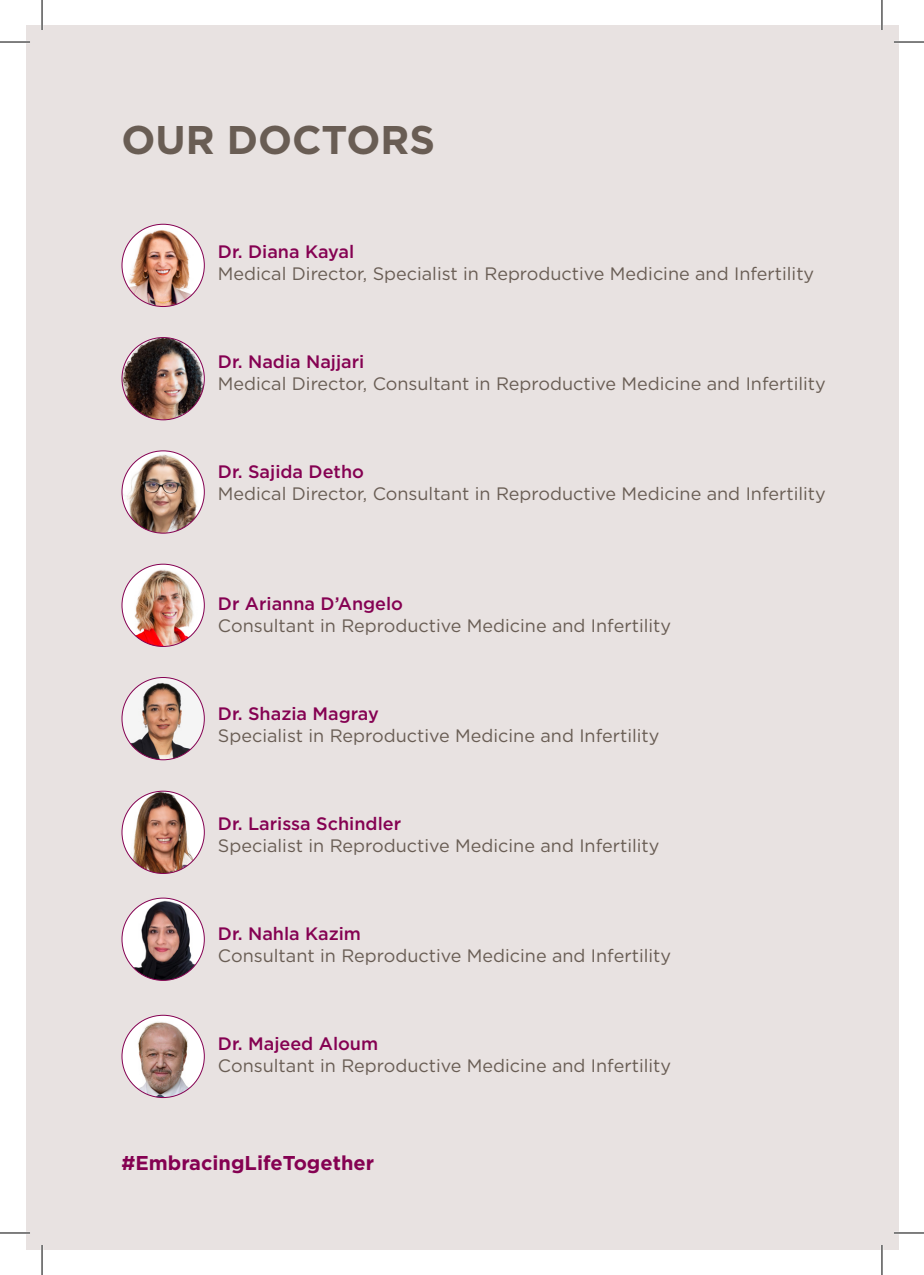
<style>
.page{position:relative;width:924px;height:1275px;background:#fff}
.page>*{position:absolute;margin:0;border:0;box-sizing:border-box;transform-origin:0 0}
.t1{font:700 40px "Gotham";color:#695d54}
.Sub_heading{font:700 20px "Gotham";color:#850152}
.Sub_heading-2{font:18px "Gotham";color:#695d54}
.Sub_heading-3{font:500 18px "Gotham";color:#850152}
</style>
<div class="page">
<div style="left:26px;top:25px;width:872px;height:1225px;background:#e8e2e1"></div>
<img style="left:122px;top:451px;width:82px;height:82px;border-radius:41px">
<img style="left:122px;top:564px;width:82px;height:82px;border-radius:41px">
<img style="left:122px;top:677px;width:82px;height:83px;border-radius:41px">
<img style="left:122px;top:791px;width:82px;height:82px;border-radius:41px">
<img style="left:122px;top:224px;width:82px;height:82px;border-radius:41px">
<img style="left:122px;top:337px;width:82px;height:83px;border-radius:41px">
<img style="left:122px;top:1015px;width:82px;height:82px;border-radius:41px">
<img style="left:122px;top:898px;width:82px;height:82px;border-radius:41px">
<hr style="left:0;top:41px;width:30px;height:2px;background:#fff">
<hr style="left:893px;top:41px;width:30px;height:2px;background:#fff">
<hr style="left:0;top:1231px;width:30px;height:3px;background:#fff">
<hr style="left:893px;top:1231px;width:30px;height:3px;background:#fff">
<hr style="left:41px;top:0;width:2px;height:30px;background:#fff">
<hr style="left:41px;top:1245px;width:2px;height:30px;background:#fff">
<hr style="left:880px;top:0;width:2px;height:30px;background:#fff">
<hr style="left:880px;top:1245px;width:2px;height:30px;background:#fff">
<hr style="left:0;top:42px;width:30px;height:1px;background:#000">
<hr style="left:893px;top:42px;width:30px;height:1px;background:#000">
<hr style="left:0;top:1232px;width:30px;height:1px;background:#000">
<hr style="left:893px;top:1232px;width:30px;height:1px;background:#000">
<hr style="left:42px;top:0;width:1px;height:30px;background:#000">
<hr style="left:42px;top:1245px;width:1px;height:30px;background:#000">
<hr style="left:881px;top:0;width:1px;height:30px;background:#000">
<hr style="left:881px;top:1245px;width:1px;height:30px;background:#000">
<p class="t1" style="left:121px;top:113px;width:315px">OUR DOCTORS</p>
<p class="Sub_heading-3" style="left:218px;top:240px;width:138px">Dr. Diana Kayal</p>
<p class="Sub_heading-2" style="left:218px;top:262px;width:597px">Medical Director, Specialist in Reproductive Medicine and Infertility</p>
<p class="Sub_heading-3" style="left:218px;top:350px;width:148px">Dr. Nadia Najjari</p>
<p class="Sub_heading-2" style="left:218px;top:372px;width:609px">Medical Director, Consultant in Reproductive Medicine and Infertility</p>
<p class="Sub_heading-3" style="left:218px;top:460px;width:147px">Dr. Sajida Detho</p>
<p class="Sub_heading-2" style="left:218px;top:482px;width:609px">Medical Director, Consultant in Reproductive Medicine and Infertility</p>
<p class="Sub_heading-3" style="left:218px;top:592px;width:186px">Dr Arianna D’Angelo</p>
<p class="Sub_heading-2" style="left:218px;top:614px;width:454px">Consultant in Reproductive Medicine and Infertility</p>
<p class="Sub_heading-3" style="left:218px;top:702px;width:162px">Dr. Shazia Magray</p>
<p class="Sub_heading-2" style="left:218px;top:724px;width:443px">Specialist in Reproductive Medicine and Infertility</p>
<p class="Sub_heading-3" style="left:218px;top:812px;width:185px">Dr. Larissa Schindler</p>
<p class="Sub_heading-2" style="left:218px;top:834px;width:443px">Specialist in Reproductive Medicine and Infertility</p>
<p class="Sub_heading-3" style="left:218px;top:922px;width:144px">Dr. Nahla Kazim</p>
<p class="Sub_heading-2" style="left:218px;top:944px;width:454px">Consultant in Reproductive Medicine and Infertility</p>
<p class="Sub_heading-3" style="left:218px;top:1032px;width:162px">Dr. Majeed Aloum</p>
<p class="Sub_heading-2" style="left:218px;top:1054px;width:454px">Consultant in Reproductive Medicine and Infertility</p>
<p class="Sub_heading" style="left:121px;top:1149px;width:254px">#EmbracingLifeTogether</p>
</div>
